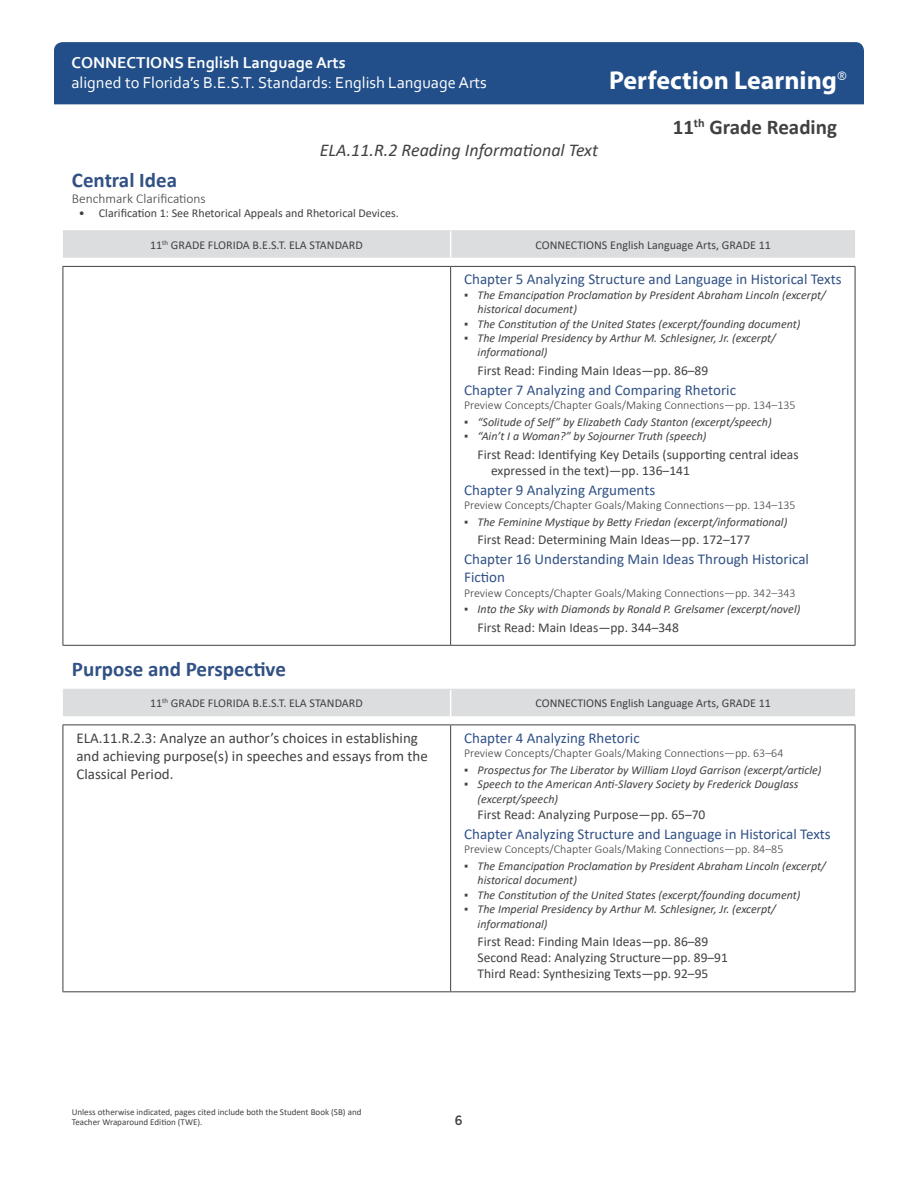
<style>
.page{position:relative;width:918px;height:1188px;background:#fff}
.page>*{position:absolute;margin:0;border:0;box-sizing:border-box;transform-origin:0 0}
.t1{font:700 25.95px "Myriad Pro";color:#fff}
.Perfection_Subsectio{font:700 21px "Calibri";color:#315185}
.t2{font:700 21px "Calibri";color:#414142}
.t3{font:italic 18px "Calibri";color:#414142}
.t4{font:16.5px "Corbel";color:#fff}
.t5{font:700 16.5px "Corbel";color:#fff}
.FL_BEST_Citations_Ch{font:15px/18px "Calibri";color:#315185}
.FL_BEST_Standard{font:15px/18px "Calibri";color:#414142}
.FL_BEST_Citations_1s{font:13.5px/16.2px "Calibri";color:#414142}
.BenchClar_head{font:300 13.5px "Calibri";color:#414142}
.t6{font:500 13.5px "Gotham Narrow";color:#414142}
.t7{font:italic 12px/14.4px "Calibri";color:#414142}
.Chapter_intro{font:300 12px "Calibri";color:#414142}
.Calibri_Table_header{font:12px "Calibri";color:#414142}
.t8{font:9px/10.8px "Calibri";color:#414142}
.s1{font-style:normal}
</style>
<div class="page">
<div style="left:54px;top:42px;width:810px;height:62px;background:#224f89"></div>
<div style="left:63px;top:231px;width:792px;height:27px;background:#dcdddf"></div>
<hr style="left:63px;top:266px;width:388px;height:1px;background:#414142">
<hr style="left:451px;top:266px;width:404px;height:1px;background:#414142">
<hr style="left:63px;top:230px;width:388px;height:1px;background:#dcdddf">
<hr style="left:451px;top:230px;width:404px;height:1px;background:#dcdddf">
<hr style="left:63px;top:267px;width:1px;height:378px;background:#414142">
<hr style="left:450px;top:267px;width:1px;height:378px;background:#414142">
<hr style="left:855px;top:267px;width:1px;height:378px;background:#414142">
<hr style="left:63px;top:645px;width:388px;height:1px;background:#414142">
<hr style="left:451px;top:645px;width:404px;height:1px;background:#414142">
<div style="left:63px;top:690px;width:792px;height:26px;background:#dcdddf"></div>
<hr style="left:63px;top:724px;width:388px;height:1px;background:#414142">
<hr style="left:451px;top:724px;width:404px;height:1px;background:#414142">
<hr style="left:63px;top:689px;width:388px;height:1px;background:#dcdddf">
<hr style="left:451px;top:689px;width:404px;height:1px;background:#dcdddf">
<hr style="left:63px;top:725px;width:1px;height:266px;background:#414142">
<hr style="left:450px;top:725px;width:1px;height:266px;background:#414142">
<hr style="left:855px;top:725px;width:1px;height:266px;background:#414142">
<hr style="left:63px;top:991px;width:388px;height:1px;background:#414142">
<hr style="left:451px;top:991px;width:404px;height:1px;background:#414142">
<h3 class="t5" style="left:71px;top:52px;width:276px">CONNECTIONS English Language Arts</h3>
<h3 class="t4" style="left:71px;top:72px;width:417px">aligned to Florida’s B.E.S.T. Standards: English Language Arts</h3>
<h3 class="t3" style="left:320px;top:138px;width:280px">ELA.11.R.2 Reading Informational Text</h3>
<h1 class="t1" style="left:609px;top:63px;width:239px">Perfection Learning<sup>®</sup></h1>
<h2 class="t2" style="left:673px;top:113px;width:166px">11<sup>th</sup> Grade Reading</h2>
<p class="Perfection_Subsectio" style="left:72px;top:165px;width:107px">Central Idea</p>
<p class="BenchClar_head" style="left:72px;top:190px;width:135px">Benchmark Clarifications</p>
<p class="Calibri_Table_header" style="left:79px;top:205px;width:322px">• Clarification 1: See Rhetorical Appeals and Rhetorical Devices.</p>
<p class="Calibri_Table_header" style="left:150px;top:237px;width:214px">11<sup>th</sup> GRADE FLORIDA B.E.S.T. ELA STANDARD</p>
<p class="Calibri_Table_header" style="left:536px;top:237px;width:237px">CONNECTIONS English Language Arts, GRADE 11</p>
<p class="FL_BEST_Citations_Ch" style="left:464px;top:270px;width:379px">Chapter 5 Analyzing Structure and Language in Historical Texts</p>
<p class="t7" style="left:478px;top:287px;width:350px;text-indent:-14px"><span class="s1">▪</span> The Emancipation Proclamation by President Abraham Lincoln (excerpt/ historical document)</p>
<p class="t7" style="left:464px;top:316px;width:338px"><span class="s1">▪</span> The Constitution of the United States (excerpt/founding document)</p>
<p class="t7" style="left:478px;top:330px;width:300px;text-indent:-14px"><span class="s1">▪</span> The Imperial Presidency by Arthur M. Schlesigner, Jr. (excerpt/ informational)</p>
<p class="FL_BEST_Citations_1s" style="left:478px;top:362px;width:232px">First Read: Finding Main Ideas—pp. 86–89</p>
<p class="FL_BEST_Citations_Ch" style="left:464px;top:381px;width:273px">Chapter 7 Analyzing and Comparing Rhetoric</p>
<p class="Chapter_intro" style="left:464px;top:398px;width:333px">Preview Concepts/Chapter Goals/Making Connections—pp. 134–135</p>
<p class="t7" style="left:464px;top:414px;width:309px"><span class="s1">▪</span> “Solitude of Self” by Elizabeth Cady Stanton (excerpt/speech)</p>
<p class="t7" style="left:464px;top:429px;width:244px"><span class="s1">▪</span> “Ain’t I a Woman?” by Sojourner Truth (speech)</p>
<p class="FL_BEST_Citations_1s" style="left:491px;top:446px;width:309px;text-indent:-14px">First Read: Identifying Key Details (supporting central ideas expressed in the text)—pp. 136–141</p>
<p class="FL_BEST_Citations_Ch" style="left:464px;top:481px;width:193px">Chapter 9 Analyzing Arguments</p>
<p class="Chapter_intro" style="left:464px;top:498px;width:333px">Preview Concepts/Chapter Goals/Making Connections—pp. 134–135</p>
<p class="t7" style="left:464px;top:514px;width:325px"><span class="s1">▪</span> The Feminine Mystique by Betty Friedan (excerpt/informational)</p>
<p class="FL_BEST_Citations_1s" style="left:478px;top:531px;width:274px">First Read: Determining Main Ideas—pp. 172–177</p>
<p class="FL_BEST_Citations_Ch" style="left:464px;top:550px;width:346px">Chapter 16 Understanding Main Ideas Through Historical<br>Fiction</p>
<p class="Chapter_intro" style="left:464px;top:585px;width:333px">Preview Concepts/Chapter Goals/Making Connections—pp. 342–343</p>
<p class="t7" style="left:464px;top:602px;width:338px"><span class="s1">▪</span> Into the Sky with Diamonds by Ronald P. Grelsamer (excerpt/novel)</p>
<p class="FL_BEST_Citations_1s" style="left:478px;top:619px;width:203px">First Read: Main Ideas—pp. 344–348</p>
<p class="Perfection_Subsectio" style="left:72px;top:654px;width:216px">Purpose and Perspective</p>
<p class="Calibri_Table_header" style="left:150px;top:695px;width:214px">11<sup>th</sup> GRADE FLORIDA B.E.S.T. ELA STANDARD</p>
<p class="Calibri_Table_header" style="left:536px;top:695px;width:237px">CONNECTIONS English Language Arts, GRADE 11</p>
<p class="FL_BEST_Standard" style="left:76px;top:729px;width:353px">ELA.11.R.2.3: Analyze an author’s choices in establishing and achieving purpose(s) in speeches and essays from the<br>Classical Period.</p>
<p class="FL_BEST_Citations_Ch" style="left:464px;top:729px;width:177px">Chapter 4 Analyzing Rhetoric</p>
<p class="Chapter_intro" style="left:464px;top:746px;width:321px">Preview Concepts/Chapter Goals/Making Connections—pp. 63–64</p>
<p class="t7" style="left:464px;top:762px;width:359px"><span class="s1">▪</span> Prospectus for The Liberator by William Lloyd Garrison (excerpt/article)</p>
<p class="t7" style="left:478px;top:777px;width:322px;text-indent:-14px"><span class="s1">▪</span> Speech to the American Anti-Slavery Society by Frederick Douglass (excerpt/speech)</p>
<p class="FL_BEST_Citations_1s" style="left:478px;top:806px;width:229px">First Read: Analyzing Purpose—pp. 65–70</p>
<p class="FL_BEST_Citations_Ch" style="left:464px;top:825px;width:368px">Chapter Analyzing Structure and Language in Historical Texts</p>
<p class="Chapter_intro" style="left:464px;top:842px;width:321px">Preview Concepts/Chapter Goals/Making Connections—pp. 84–85</p>
<p class="t7" style="left:478px;top:858px;width:350px;text-indent:-14px"><span class="s1">▪</span> The Emancipation Proclamation by President Abraham Lincoln (excerpt/ historical document)</p>
<p class="t7" style="left:464px;top:887px;width:338px"><span class="s1">▪</span> The Constitution of the United States (excerpt/founding document)</p>
<p class="t7" style="left:478px;top:901px;width:300px;text-indent:-14px"><span class="s1">▪</span> The Imperial Presidency by Arthur M. Schlesigner, Jr. (excerpt/ informational)</p>
<p class="FL_BEST_Citations_1s" style="left:478px;top:933px;width:232px">First Read: Finding Main Ideas—pp. 86–89</p>
<p class="FL_BEST_Citations_1s" style="left:478px;top:949px;width:252px">Second Read: Analyzing Structure—pp. 89–91</p>
<p class="FL_BEST_Citations_1s" style="left:478px;top:965px;width:232px">Third Read: Synthesizing Texts—pp. 92–95</p>
<p class="t8" style="left:72px;top:1106px;width:291px">Unless otherwise indicated, pages cited include both the Student Book (SB) and<br>Teacher Wraparound Edition (TWE).</p>
<p class="t6" style="left:455px;top:1112px;width:9px">6</p>
</div>
